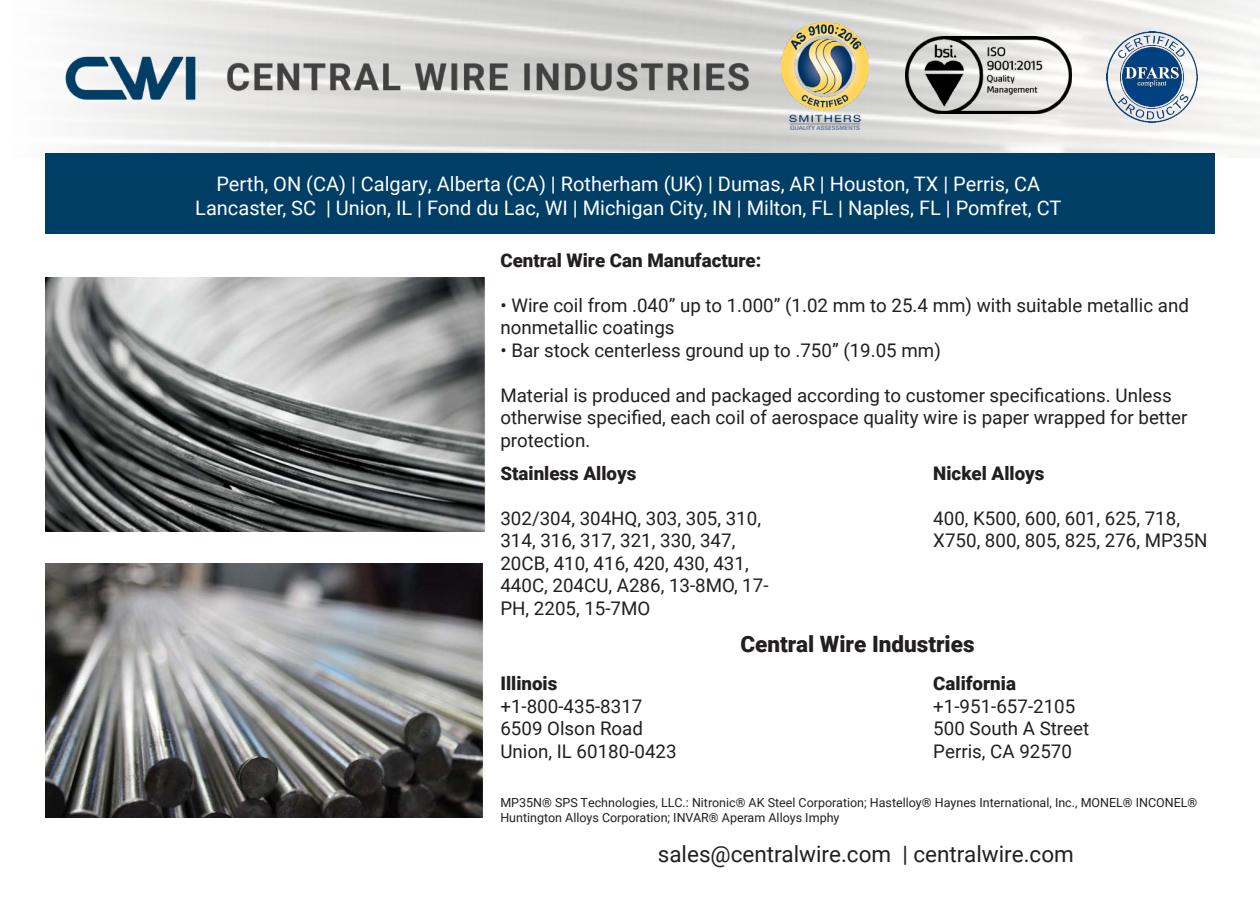
<style>
.page{position:relative;width:1260px;height:900px;background:#fff}
.page>*{position:absolute;margin:0;border:0;box-sizing:border-box;transform-origin:0 0}
.t1{font:22.5px "Roboto";color:#231f20}
.t2{font:900 22.5px "Roboto";color:#231f20}
.t3{font:20px "Roboto";color:#fff}
.t4{font:18.75px/22.5px "Roboto";color:#231f20}
.t5{font:900 18.75px "Roboto";color:#231f20}
.t6{font:12.5px/15px "Roboto";color:#231f20}
</style>
<div class="page">
<img style="left:45px;top:0;width:1215px;height:158px">
<div style="left:45px;top:154px;width:1170px;height:80px;background:#003e66"></div>
<img style="left:45px;top:28px;width:736px;height:97px">
<img style="left:781px;top:23px;width:88px;height:106px">
<img style="left:906px;top:37px;width:166px;height:77px">
<img style="left:1107px;top:32px;width:90px;height:90px">
<img style="left:45px;top:277px;width:441px;height:254px">
<img style="left:45px;top:563px;width:440px;height:254px">
<p class="t3" style="left:216px;top:170px;width:825px">Perth, ON (CA) | Calgary, Alberta (CA) | Rotherham (UK) | Dumas, AR | Houston, TX | Perris, CA</p>
<p class="t3" style="left:195px;top:194px;width:868px">Lancaster, SC | Union, IL | Fond du Lac, WI | Michigan City, IN | Milton, FL | Naples, FL | Pomfret, CT</p>
<p class="t5" style="left:500px;top:247px;width:263px">Central Wire Can Manufacture:</p>
<p class="t4" style="left:500px;top:293px;width:690px">• Wire coil from .040” up to 1.000” (1.02 mm to 25.4 mm) with suitable metallic and nonmetallic coatings</p>
<p class="t4" style="left:500px;top:338px;width:442px">• Bar stock centerless ground up to .750” (19.05 mm)</p>
<p class="t4" style="left:500px;top:383px;width:689px">Material is produced and packaged according to customer specifications. Unless otherwise specified, each coil of aerospace quality wire is paper wrapped for better protection.</p>
<p class="t5" style="left:500px;top:460px;width:138px">Stainless Alloys</p>
<p class="t4" style="left:500px;top:506px;width:270px">302/304, 304HQ, 303, 305, 310,<br>314, 316, 317, 321, 330, 347,<br>20CB, 410, 416, 420, 430, 431,<br>440C, 204CU, A286, 13-8MO, 17-<br>PH, 2205, 15-7MO</p>
<p class="t5" style="left:933px;top:460px;width:113px">Nickel Alloys</p>
<p class="t4" style="left:933px;top:506px;width:276px">400, K500, 600, 601, 625, 718,<br>X750, 800, 805, 825, 276, MP35N</p>
<p class="t5" style="left:500px;top:671px;width:59px">Illinois</p>
<p class="t4" style="left:500px;top:694px;width:144px">+1-800-435-8317</p>
<p class="t4" style="left:500px;top:717px;width:144px">6509 Olson Road</p>
<p class="t4" style="left:500px;top:739px;width:178px">Union, IL 60180-0423</p>
<p class="t2" style="left:741px;top:628px;width:236px">Central Wire Industries</p>
<p class="t5" style="left:933px;top:671px;width:84px">California</p>
<p class="t4" style="left:933px;top:694px;width:144px">+1-951-657-2105</p>
<p class="t4" style="left:933px;top:717px;width:157px">500 South A Street</p>
<p class="t4" style="left:933px;top:739px;width:140px">Perris, CA 92570</p>
<p class="t6" style="left:500px;top:794px;width:699px">MP35N® SPS Technologies, LLC.: Nitronic® AK Steel Corporation; Hastelloy® Haynes International, Inc., MONEL® INCONEL®<br>Huntington Alloys Corporation; INVAR® Aperam Alloys Imphy</p>
<p class="t1" style="left:658px;top:838px;width:418px">sales@centralwire.com | centralwire.com</p>
</div>
